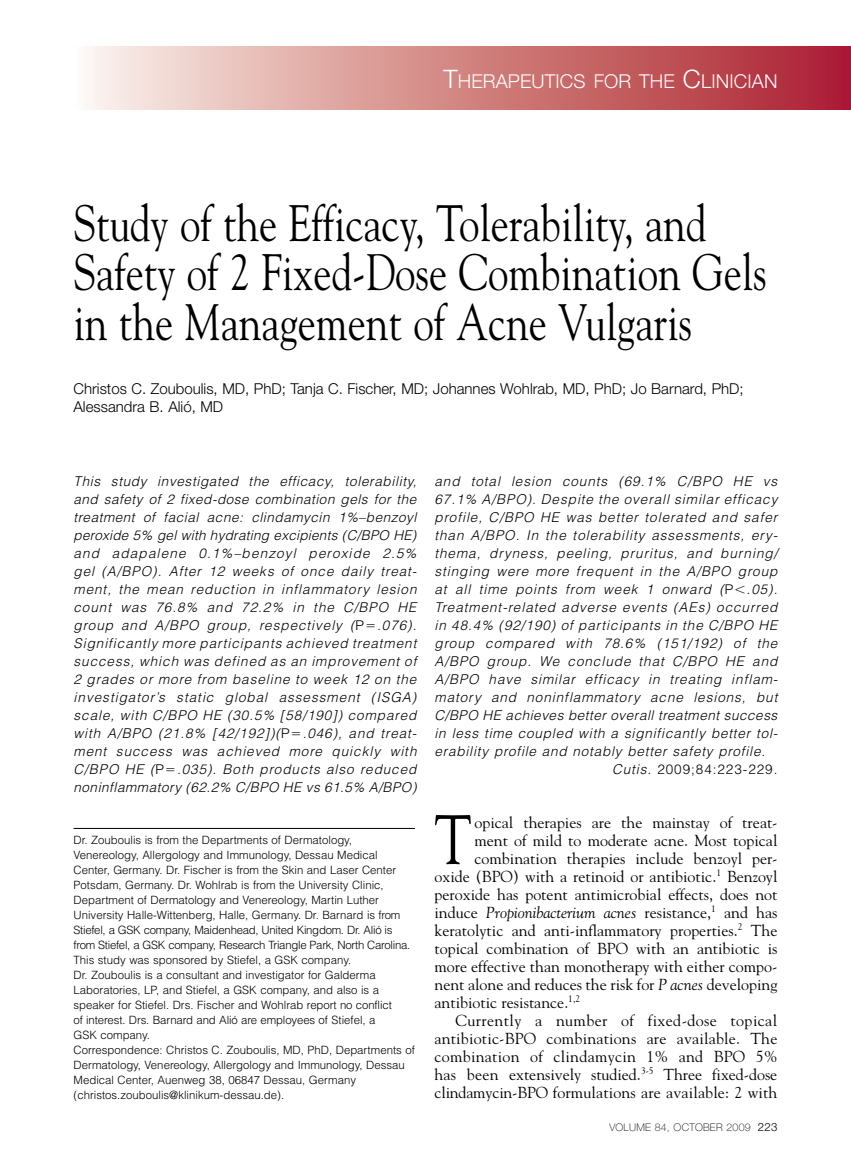
<style>
.page{position:relative;width:851px;height:1161px;background:#fff}
.page>*{position:absolute;margin:0;border:0;box-sizing:border-box;transform-origin:0 0}
.t1{font:69.6px "Goudy";color:#000;scale:.8 1}
.t2{font:51px/49.5px "Goudy";color:#000;scale:.8 1}
.t3{font:300 19.2px "Helvetica Neue";letter-spacing:.005em;color:#fff}
.t4{font:15.9px "Goudy";color:#000}
.t5{font:15.9px "Goudy";letter-spacing:.025em;color:#000}
.t6{font:15.9px "Goudy";letter-spacing:.02em;color:#000}
.t7{font:300 15px/18px "Helvetica Neue";color:#000}
.t8{font:italic 300 13.5px/18px "Helvetica";letter-spacing:.07em;color:#000;text-align:justify}
.t9{font:italic 300 13.5px "Helvetica";letter-spacing:.04em;color:#000}
.t10{font:300 13.5px "Helvetica";letter-spacing:.07em;color:#000}
.t11{font:300 11.4px/15px "Helvetica";color:#000}
.t12{font:100 10.5px "Helvetica Neue";letter-spacing:.025em;color:#000}
.s1{font-size:25.5px}
.s2{font-family:"Helvetica Neue";font-style:normal}
.s3{font-family:"Mathematical Pi One";font-weight:400;font-style:normal}
.s4{font-style:italic}
.s5{font-weight:300;font-size:11.4px}
</style>
<div class="page">
<svg style="left:87px;top:46px;width:763px;height:64px;background:#d28586"></svg>
<hr style="left:74px;top:828px;width:341px;height:1px;background:#000">
<h3 class="t3" style="left:443px;top:69px;width:335px"><span class="s1">T</span>herapeutics for the <span class="s1">C</span>linician</h3>
<h2 class="t2" style="left:74px;top:197px;width:868px">Study of the Efficacy, Tolerability, and<br>Safety of 2 Fixed-Dose Combination Gels in the Management of Acne Vulgaris</h2>
<p class="t7" style="left:74px;top:379px;width:671px">Christos C. Zouboulis, MD, PhD; Tanja C. Fischer, MD; Johannes Wohlrab, MD, PhD; Jo Barnard, PhD;<br>Alessandra B. Alió, MD</p>
<p class="t8" style="left:74px;top:472px;width:345px">This study investigated the efficacy, tolerability, and safety of 2 fixed-dose combination gels for the treatment of facial acne: clindamycin 1%–benzoyl peroxide 5% gel with hydrating excipients (C/BPO HE) and adapalene 0.1%–benzoyl peroxide 2.5% gel (A/BPO). After 12 weeks of once daily treat&shy;ment, the mean reduction in inflammatory lesion count was 76.8% and 72.2% in the C/BPO HE group and A/BPO group, respectively (<span class="s2">P</span><span class="s3">5</span>.076).<br>Significantly more participants achieved treatment success, which was defined as an improvement of 2 grades or more from baseline to week 12 on the investigator’s static global assessment (ISGA) scale, with C/BPO HE (30.5% [58/190]) compared with A/BPO (21.8% [42/192])(<span class="s2">P</span><span class="s3">5</span>.046), and treat&shy;ment success was achieved more quickly with C/BPO HE (<span class="s2">P</span><span class="s3">5</span>.035). Both products also reduced noninflammatory (62.2% C/BPO HE vs 61.5% A/BPO)</p>
<p class="t8" style="left:434px;top:472px;width:344px">and total lesion counts (69.1% C/BPO HE vs</p>
<p class="t8" style="left:434px;top:490px;width:344px">67.1% A/BPO). Despite the overall similar efficacy</p>
<p class="t8" style="left:434px;top:508px;width:344px">profile, C/BPO HE was better tolerated and safer</p>
<p class="t8" style="left:434px;top:526px;width:345px">than A/BPO. In the tolerability assessments, ery-</p>
<p class="t8" style="left:434px;top:544px;width:344px">thema, dryness, peeling, pruritus, and burning/</p>
<p class="t8" style="left:434px;top:562px;width:344px">stinging were more frequent in the A/BPO group</p>
<p class="t8" style="left:434px;top:580px;width:344px">at all time points from week 1 onward (<span class="s2">P</span><span class="s3">,</span>.05).</p>
<p class="t8" style="left:434px;top:598px;width:344px">Treatment-related adverse events (AEs) occurred</p>
<p class="t8" style="left:434px;top:616px;width:344px">in 48.4% (92/190) of participants in the C/BPO HE</p>
<p class="t8" style="left:434px;top:634px;width:344px">group compared with 78.6% (151/192) of the</p>
<p class="t8" style="left:434px;top:652px;width:344px">A/BPO group. We conclude that C/BPO HE and</p>
<p class="t8" style="left:434px;top:670px;width:345px">A/BPO have similar efficacy in treating inflam-</p>
<p class="t8" style="left:434px;top:688px;width:344px">matory and noninflammatory acne lesions, but</p>
<p class="t9" style="left:434px;top:707px;width:344px">C/BPO HE achieves better overall treatment success</p>
<p class="t8" style="left:434px;top:724px;width:345px">in less time coupled with a significantly better tol-</p>
<p class="t8" style="left:434px;top:742px;width:332px">erability profile and notably better safety profile.</p>
<p class="t10" style="left:612px;top:761px;width:167px"><span class="s4">Cutis.</span> 2009;84:223-229.</p>
<h1 class="t1" style="left:434px;top:797px;width:48px">T</h1>
<p class="t4" style="left:474px;top:813px;width:304px">opical therapies are the mainstay of treat-</p>
<p class="t4" style="left:474px;top:831px;width:304px">ment of mild to moderate acne. Most topical</p>
<p class="t4" style="left:474px;top:849px;width:304px">combination therapies include benzoyl per-</p>
<p class="t4" style="left:434px;top:867px;width:344px">oxide (BPO) with a retinoid or antibiotic.<sup>1</sup> Benzoyl</p>
<p class="t4" style="left:434px;top:885px;width:344px">peroxide has potent antimicrobial effects, does not</p>
<p class="t4" style="left:434px;top:903px;width:344px">induce <span class="s4">Propionibacterium acnes</span> resistance,<sup>1</sup> and has</p>
<p class="t4" style="left:434px;top:921px;width:344px">keratolytic and anti-inflammatory properties.<sup>2</sup> The</p>
<p class="t4" style="left:434px;top:939px;width:344px">topical combination of BPO with an antibiotic is</p>
<p class="t4" style="left:434px;top:957px;width:344px">more effective than monotherapy with either compo-</p>
<p class="t4" style="left:434px;top:975px;width:344px">nent alone and reduces the risk for <span class="s4">P acnes</span> developing</p>
<p class="t4" style="left:434px;top:993px;width:147px">antibiotic resistance.<sup>1,2</sup></p>
<p class="t5" style="left:455px;top:1011px;width:323px">Currently a number of fixed-dose topical</p>
<p class="t4" style="left:434px;top:1029px;width:344px">antibiotic-BPO combinations are available. The</p>
<p class="t6" style="left:434px;top:1047px;width:344px">combination of clindamycin 1% and BPO 5%</p>
<p class="t4" style="left:434px;top:1065px;width:344px">has been extensively studied.<sup>3-5</sup> Three fixed-dose</p>
<p class="t4" style="left:434px;top:1083px;width:344px">clindamycin-BPO formulations are available: 2 with</p>
<p class="t11" style="left:74px;top:832px;width:343px">Dr. Zouboulis is from the Departments of Dermatology, Venereology, Allergology and Immunology, Dessau Medical Center, Germany. Dr. Fischer is from the Skin and Laser Center Potsdam, Germany. Dr. Wohlrab is from the University Clinic, Department of Dermatology and Venereology, Martin Luther University Halle-Wittenberg, Halle, Germany. Dr. Barnard is from Stiefel, a GSK company, Maidenhead, United Kingdom. Dr. Alió is from Stiefel, a GSK company, Research Triangle Park, North Carolina.<br>This study was sponsored by Stiefel, a GSK company.<br>Dr. Zouboulis is a consultant and investigator for Galderma Laboratories, LP, and Stiefel, a GSK company, and also is a speaker for Stiefel. Drs. Fischer and Wohlrab report no conflict<br>of interest. Drs. Barnard and Alió are employees of Stiefel, a<br>GSK company.<br>Correspondence: Christos C. Zouboulis, MD, PhD, Departments of Dermatology, Venereology, Allergology and Immunology, Dessau Medical Center, Auenweg 38, 06847 Dessau, Germany (christos.zouboulis@klinikum-dessau.de).</p>
<p class="t12" style="left:609px;top:1122px;width:169px">VOLUME 84, OCTOBER 2009 <span class="s5">223</span></p>
</div>
